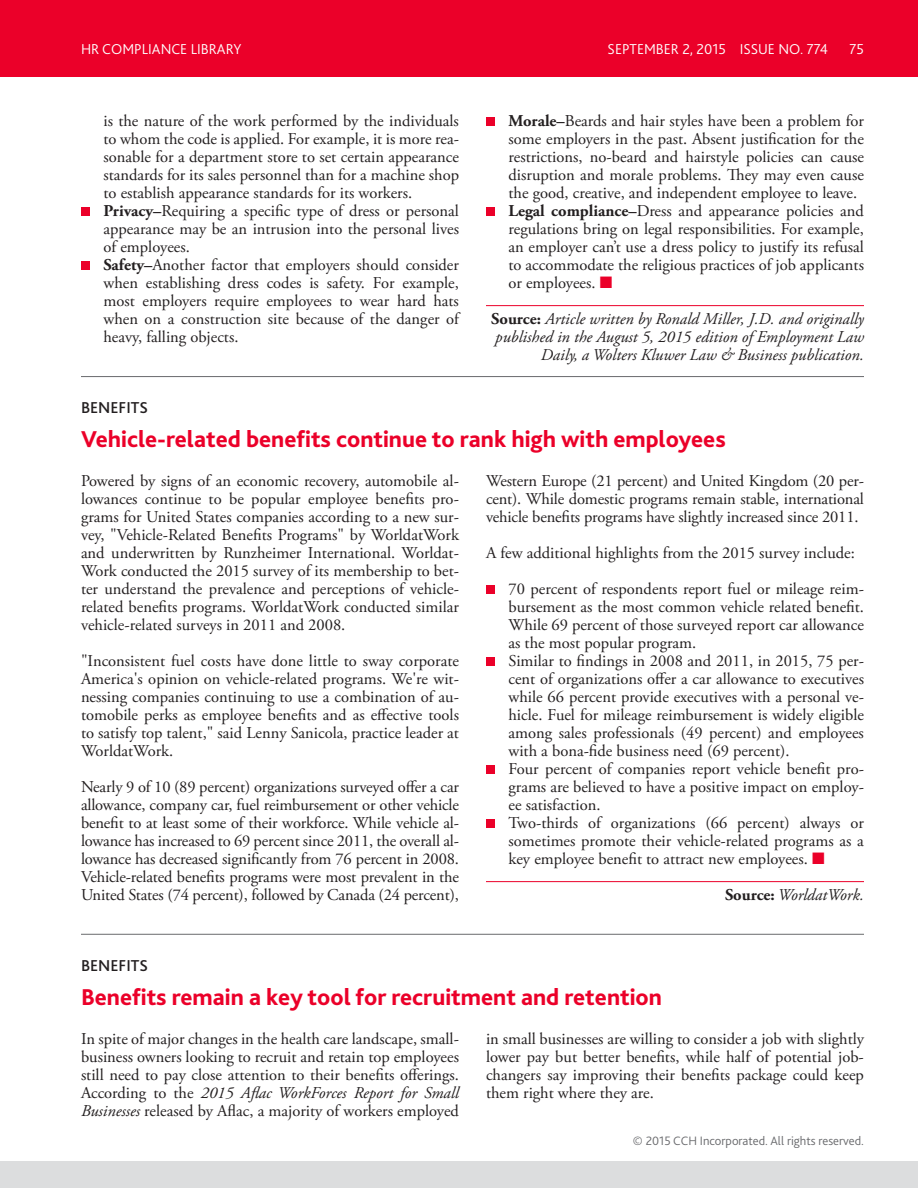
<style>
.page{position:relative;width:918px;height:1188px;background:#fff}
.page>*{position:absolute;margin:0;border:0;box-sizing:border-box;transform-origin:0 0}
.H1_A{font:800 24px "Bliss 2";color:#eb0029}
.Body_A{font:16.5px/18px "Adobe Garamond Pro";color:#231f20;text-align:justify}
.Bullet_A_i{font:16.5px/18px "Adobe Garamond Pro";color:#231f20;text-align:justify}
.Cite_A{font:italic 16.5px/18px "Adobe Garamond Pro";color:#231f20;text-align:right}
.Kicker_A_i{font:500 16.5px "Bliss 2";color:#231f20}
.t1{font:300 15px "Bliss 2";color:#fff}
.t2{font:300 12.75px "Bliss 2";color:#696a6d}
.s1{font-weight:700}
.s2{color:#eb0029}
.s3{font-weight:700;font-style:normal}
.s4{font-style:italic}
</style>
<div class="page">
<div style="left:0;top:0;width:918px;height:76px;background:#eb0029"></div>
<div style="left:0;top:1162px;width:918px;height:26px;background:#dcddde"></div>
<div style="left:81px;top:207px;width:9px;height:9px;background:#eb0029"></div>
<div style="left:81px;top:261px;width:9px;height:9px;background:#eb0029"></div>
<div style="left:486px;top:117px;width:9px;height:9px;background:#eb0029"></div>
<div style="left:486px;top:207px;width:9px;height:9px;background:#eb0029"></div>
<hr style="left:486px;top:305px;width:378px;height:1px;background:#eb0029">
<hr style="left:81px;top:376px;width:783px;height:1px;background:#696a6d">
<div style="left:486px;top:585px;width:9px;height:9px;background:#eb0029"></div>
<div style="left:486px;top:657px;width:9px;height:9px;background:#eb0029"></div>
<div style="left:486px;top:765px;width:9px;height:9px;background:#eb0029"></div>
<div style="left:486px;top:819px;width:9px;height:9px;background:#eb0029"></div>
<hr style="left:486px;top:881px;width:378px;height:1px;background:#eb0029">
<hr style="left:81px;top:934px;width:783px;height:1px;background:#696a6d">
<p class="t1" style="left:81px;top:40px;width:162px">HR COMPLIANCE LIBRARY</p>
<p class="t1" style="left:608px;top:40px;width:222px">SEPTEMBER 2, 2015 ISSUE NO. 774</p>
<p class="t1" style="left:849px;top:40px;width:16px">75</p>
<p class="Bullet_A_i" style="left:104px;top:112px;width:357px">is the nature of the work performed by the individuals to whom the code is applied. For example, it is more rea&shy;sonable for a department store to set certain appearance standards for its sales personnel than for a machine shop to establish appearance standards for its workers.</p>
<p class="Bullet_A_i" style="left:104px;top:202px;width:357px"><span class="s1">Privacy–</span>Requiring a specific type of dress or personal appearance may be an intrusion into the personal lives of employees.</p>
<p class="Bullet_A_i" style="left:104px;top:256px;width:357px"><span class="s1">Safety–</span>Another factor that employers should consider when establishing dress codes is safety. For example, most employers require employees to wear hard hats when on a construction site because of the danger of heavy, falling objects.</p>
<p class="Bullet_A_i" style="left:508px;top:112px;width:357px"><span class="s1">Morale–</span>Beards and hair styles have been a problem for some employers in the past. Absent justification for the restrictions, no-beard and hairstyle policies can cause disruption and morale problems. They may even cause the good, creative, and independent employee to leave.</p>
<p class="Bullet_A_i" style="left:508px;top:202px;width:357px"><span class="s1">Legal compliance–</span>Dress and appearance policies and regulations bring on legal responsibilities. For example, an employer can’t use a dress policy to justify its refusal to accommodate the religious practices of job applicants or employees. <span class="s2">■</span></p>
<p class="Cite_A" style="left:491px;top:310px;width:374px"><span class="s3">Source:</span> Article written by Ronald Miller, J.D. and originally published in the August 5, 2015 edition of Employment Law<br>Daily, a Wolters Kluwer Law &amp; Business publication.</p>
<p class="Kicker_A_i" style="left:81px;top:397px;width:68px">BENEFITS</p>
<p class="H1_A" style="left:81px;top:425px;width:646px">Vehicle-related benefits continue to rank high with employees</p>
<p class="Body_A" style="left:81px;top:472px;width:380px">Powered by signs of an economic recovery, automobile al&shy;lowances continue to be popular employee benefits pro&shy;grams for United States companies according to a new sur&shy;vey, "Vehicle-Related Benefits Programs" by WorldatWork and underwritten by Runzheimer International. Worldat-Work conducted the 2015 survey of its membership to bet&shy;ter understand the prevalence and perceptions of vehicle&shy;related benefits programs. WorldatWork conducted similar vehicle-related surveys in 2011 and 2008.</p>
<p class="Body_A" style="left:81px;top:652px;width:380px">"Inconsistent fuel costs have done little to sway corporate America's opinion on vehicle-related programs. We're wit&shy;nessing companies continuing to use a combination of au&shy;tomobile perks as employee benefits and as effective tools to satisfy top talent," said Lenny Sanicola, practice leader at WorldatWork.</p>
<p class="Body_A" style="left:81px;top:778px;width:380px">Nearly 9 of 10 (89 percent) organizations surveyed offer a car allowance, company car, fuel reimbursement or other vehicle benefit to at least some of their workforce. While vehicle al&shy;lowance has increased to 69 percent since 2011, the overall al&shy;lowance has decreased significantly from 76 percent in 2008.<br>Vehicle-related benefits programs were most prevalent in the United States (74 percent), followed by Canada (24 percent),</p>
<p class="Body_A" style="left:486px;top:472px;width:380px">Western Europe (21 percent) and United Kingdom (20 per&shy;cent). While domestic programs remain stable, international vehicle benefits programs have slightly increased since 2011.</p>
<p class="Body_A" style="left:486px;top:544px;width:370px">A few additional highlights from the 2015 survey include:</p>
<p class="Bullet_A_i" style="left:508px;top:580px;width:357px">70 percent of respondents report fuel or mileage reim&shy;bursement as the most common vehicle related benefit.<br>While 69 percent of those surveyed report car allowance as the most popular program.</p>
<p class="Bullet_A_i" style="left:508px;top:652px;width:357px">Similar to findings in 2008 and 2011, in 2015, 75 per&shy;cent of organizations offer a car allowance to executives while 66 percent provide executives with a personal ve&shy;hicle. Fuel for mileage reimbursement is widely eligible among sales professionals (49 percent) and employees with a bona-fide business need (69 percent).</p>
<p class="Bullet_A_i" style="left:508px;top:760px;width:357px">Four percent of companies report vehicle benefit pro&shy;grams are believed to have a positive impact on employ&shy;ee satisfaction.</p>
<p class="Bullet_A_i" style="left:508px;top:814px;width:357px">Two-thirds of organizations (66 percent) always or sometimes promote their vehicle-related programs as a key employee benefit to attract new employees. <span class="s2">■</span></p>
<p class="Cite_A" style="left:725px;top:886px;width:140px"><span class="s3">Source:</span> WorldatWork.</p>
<p class="Kicker_A_i" style="left:81px;top:955px;width:68px">BENEFITS</p>
<p class="H1_A" style="left:81px;top:982px;width:582px">Benefits remain a key tool for recruitment and retention</p>
<p class="Body_A" style="left:81px;top:1030px;width:380px">In spite of major changes in the health care landscape, small&shy;business owners looking to recruit and retain top employees still need to pay close attention to their benefits offerings.<br>According to the <span class="s4">2015 Aflac WorkForces Report for Small Businesses</span> released by Aflac, a majority of workers employed</p>
<p class="Body_A" style="left:486px;top:1030px;width:380px">in small businesses are willing to consider a job with slightly lower pay but better benefits, while half of potential job&shy;changers say improving their benefits package could keep them right where they are.</p>
<p class="t2" style="left:633px;top:1133px;width:233px">© 2015 CCH Incorporated. All rights reserved.</p>
</div>
